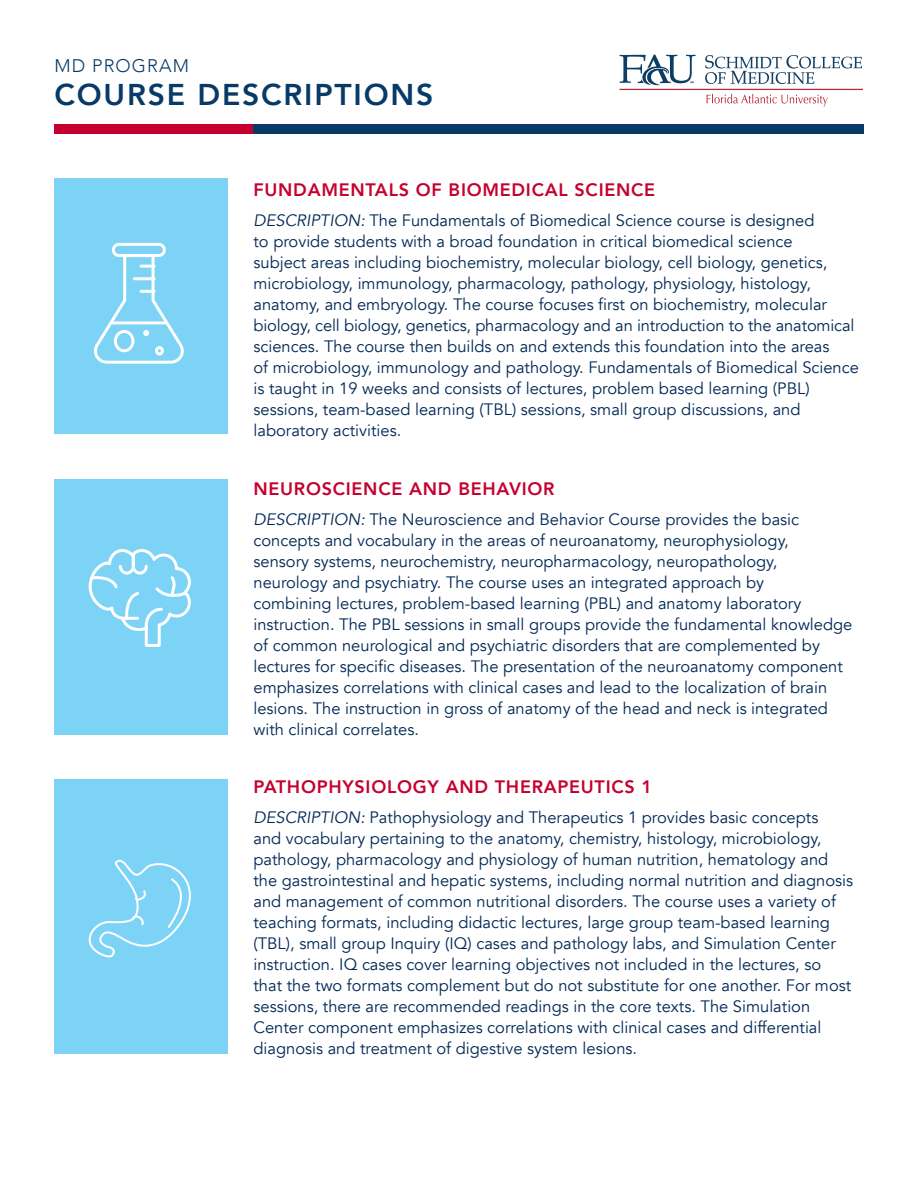
<style>
.page{position:relative;width:918px;height:1188px;background:#fff}
.page>*{position:absolute;margin:0;border:0;box-sizing:border-box;transform-origin:0 0}
.t1{font:800 30px "Avenir";letter-spacing:.06em;color:#083a68}
.t2{font:300 18.3px "Avenir";letter-spacing:.06em;color:#083a68}
.t3{font:800 18px "Avenir";letter-spacing:.04em;color:#c5002e}
.t4{font:16.5px/21px "Avenir";color:#002855}
.s1{font-style:italic}
</style>
<div class="page">
<div style="left:54px;top:178px;width:174px;height:256px;background:#7cd3f6"></div>
<div style="left:54px;top:479px;width:174px;height:256px;background:#7cd3f6"></div>
<div style="left:54px;top:779px;width:174px;height:275px;background:#7cd3f6"></div>
<svg style="left:620px;top:55px;width:243px;height:52px"></svg>
<div style="left:54px;top:124px;width:204px;height:10px;background:#c5002e"></div>
<div style="left:253px;top:124px;width:611px;height:10px;background:#083a68"></div>
<svg style="left:88px;top:549px;width:103px;height:98px"></svg>
<svg style="left:88px;top:859px;width:103px;height:99px"></svg>
<svg style="left:94px;top:242px;width:90px;height:122px"></svg>
<p class="t2" style="left:54px;top:55px;width:136px">MD PROGRAM</p>
<p class="t1" style="left:54px;top:72px;width:381px">COURSE DESCRIPTIONS</p>
<p class="t3" style="left:254px;top:176px;width:403px">FUNDAMENTALS OF BIOMEDICAL SCIENCE</p>
<p class="t4" style="left:254px;top:210px;width:607px"><span class="s1">DESCRIPTION:</span> The Fundamentals of Biomedical Science course is designed<br>to provide students with a broad foundation in critical biomedical science<br>subject areas including biochemistry, molecular biology, cell biology, genetics, microbiology, immunology, pharmacology, pathology, physiology, histology, anatomy, and embryology. The course focuses first on biochemistry, molecular biology, cell biology, genetics, pharmacology and an introduction to the anatomical sciences. The course then builds on and extends this foundation into the areas<br>of microbiology, immunology and pathology. Fundamentals of Biomedical Science is taught in 19 weeks and consists of lectures, problem based learning (PBL) sessions, team-based learning (TBL) sessions, small group discussions, and laboratory activities.</p>
<p class="t3" style="left:254px;top:474px;width:303px">NEUROSCIENCE AND BEHAVIOR</p>
<p class="t4" style="left:254px;top:509px;width:600px"><span class="s1">DESCRIPTION:</span> The Neuroscience and Behavior Course provides the basic concepts and vocabulary in the areas of neuroanatomy, neurophysiology,<br>sensory systems, neurochemistry, neuropharmacology, neuropathology, neurology and psychiatry. The course uses an integrated approach by<br>combining lectures, problem-based learning (PBL) and anatomy laboratory instruction. The PBL sessions in small groups provide the fundamental knowledge of common neurological and psychiatric disorders that are complemented by lectures for specific diseases. The presentation of the neuroanatomy component emphasizes correlations with clinical cases and lead to the localization of brain lesions. The instruction in gross of anatomy of the head and neck is integrated with clinical correlates.</p>
<p class="t3" style="left:254px;top:773px;width:400px">PATHOPHYSIOLOGY AND THERAPEUTICS 1</p>
<p class="t4" style="left:254px;top:807px;width:601px"><span class="s1">DESCRIPTION:</span> Pathophysiology and Therapeutics 1 provides basic concepts<br>and vocabulary pertaining to the anatomy, chemistry, histology, microbiology, pathology, pharmacology and physiology of human nutrition, hematology and the gastrointestinal and hepatic systems, including normal nutrition and diagnosis and management of common nutritional disorders. The course uses a variety of teaching formats, including didactic lectures, large group team-based learning (TBL), small group Inquiry (IQ) cases and pathology labs, and Simulation Center instruction. IQ cases cover learning objectives not included in the lectures, so that the two formats complement but do not substitute for one another. For most sessions, there are recommended readings in the core texts. The Simulation Center component emphasizes correlations with clinical cases and differential diagnosis and treatment of digestive system lesions.</p>
</div>
